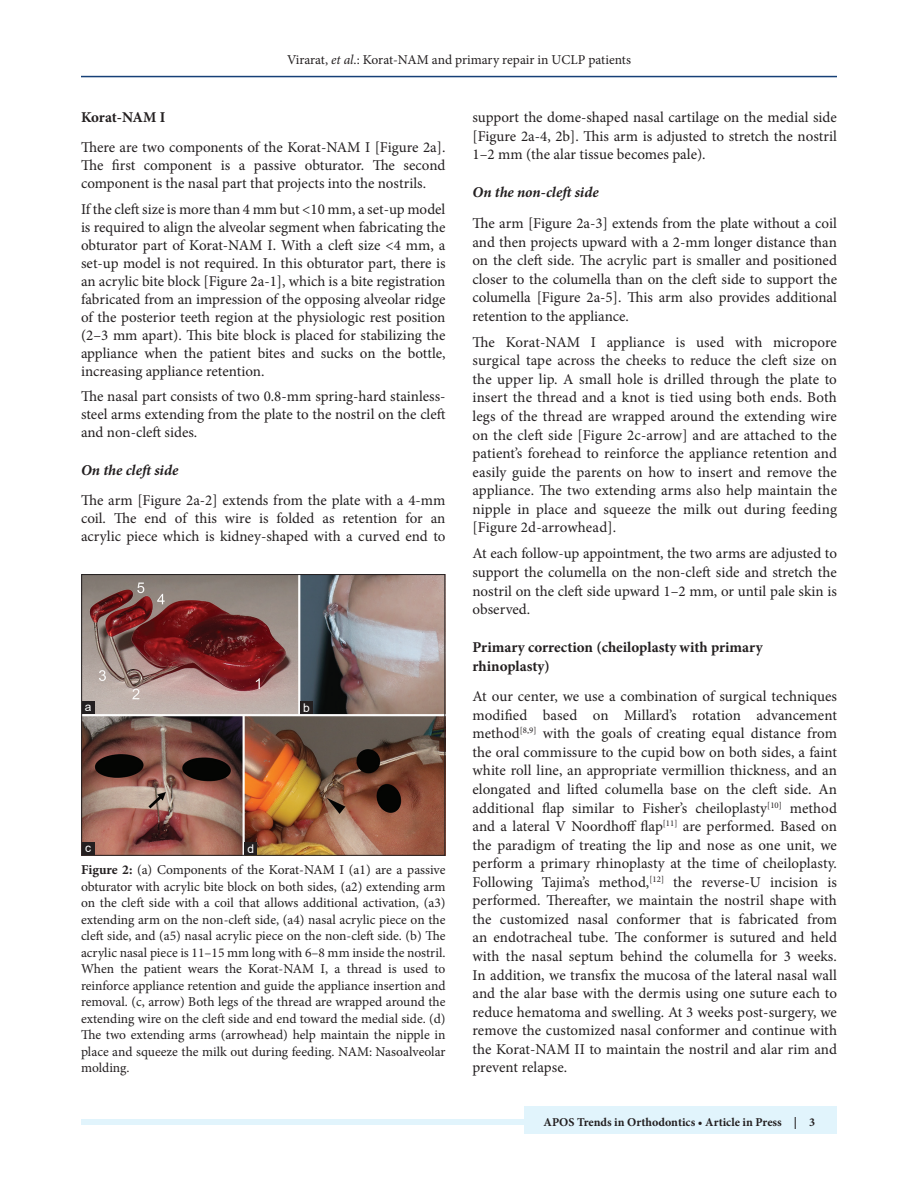
<style>
.page{position:relative;width:918px;height:1188px;background:#fff}
.page>*{position:absolute;margin:0;border:0;box-sizing:border-box;transform-origin:0 0}
.TX{font:15px/18.6px "Minion Pro";color:#231f20;text-align:justify}
.t1{font:700 15px/18.6px "Minion Pro";color:#231f20}
.t2{font:italic 700 15px "Minion Pro";color:#231f20}
.FGC{font:13.5px/16.5px "Minion Pro";color:#231f20;text-align:justify}
.JF{font:700 12px "Minion Pro";color:#231f20}
.LABEL{font:12px "Arial";color:#fff}
.s1{font-style:italic}
.s2{font-weight:700}
</style>
<div class="page">
<hr style="left:81px;top:76px;width:756px;height:1px;background:#164077">
<div style="left:81px;top:1119px;width:756px;height:6px;background:#e1f4fc"></div>
<div style="left:524px;top:1107px;width:313px;height:27px;background:#e1f4fc"></div>
<img style="left:83px;top:576px;width:360px;height:278px">
<div style="left:81px;top:574px;width:364px;height:282px;border:1px solid #231f20"></div>
<div style="left:245px;top:842px;width:12px;height:13px;background:#231f20"></div>
<div style="left:82px;top:842px;width:13px;height:13px;background:#231f20"></div>
<div style="left:300px;top:701px;width:13px;height:13px;background:#231f20"></div>
<div style="left:82px;top:701px;width:13px;height:13px;background:#231f20"></div>
<p class="FGC" style="left:287px;top:51px;width:345px">Virarat, <span class="s1">et al</span>.: Korat-NAM and primary repair in UCLP patients</p>
<h2 class="t1" style="left:81px;top:108px;width:86px">Korat-NAM I</h2>
<p class="TX" style="left:81px;top:139px;width:366px;line-height:18px">There are two components of the Korat-NAM I [Figure 2a].<br>The first component is a passive obturator. The second component is the nasal part that projects into the nostrils.</p>
<p class="TX" style="left:81px;top:200px;width:366px;line-height:18px">If the cleft size is more than 4 mm but &lt;10 mm, a set-up model is required to align the alveolar segment when fabricating the obturator part of Korat-NAM I. With a cleft size &lt;4 mm, a set-up model is not required. In this obturator part, there is an acrylic bite block [Figure 2a-1], which is a bite registration fabricated from an impression of the opposing alveolar ridge of the posterior teeth region at the physiologic rest position (2–3 mm apart). This bite block is placed for stabilizing the appliance when the patient bites and sucks on the bottle, increasing appliance retention.</p>
<p class="TX" style="left:81px;top:388px;width:366px;line-height:18px">The nasal part consists of two 0.8-mm spring-hard stainless&shy;steel arms extending from the plate to the nostril on the cleft and non-cleft sides.</p>
<h3 class="t2" style="left:81px;top:459px;width:99px">On the cleft side</h3>
<p class="TX" style="left:81px;top:491px;width:366px;line-height:18px">The arm [Figure 2a-2] extends from the plate with a 4-mm coil. The end of this wire is folded as retention for an acrylic piece which is kidney-shaped with a curved end to</p>
<p class="LABEL" style="left:85px;top:698px;width:8px">a</p>
<p class="LABEL" style="left:303px;top:699px;width:8px">b</p>
<p class="LABEL" style="left:85px;top:840px;width:7px">c</p>
<p class="LABEL" style="left:248px;top:841px;width:8px">d</p>
<p class="FGC" style="left:81px;top:862px;width:366px"><span class="s2">Figure 2:</span> (a) Components of the Korat-NAM I (a1) are a passive obturator with acrylic bite block on both sides, (a2) extending arm on the cleft side with a coil that allows additional activation, (a3) extending arm on the non-cleft side, (a4) nasal acrylic piece on the cleft side, and (a5) nasal acrylic piece on the non-cleft side. (b) The acrylic nasal piece is 11–15 mm long with 6–8 mm inside the nostril.<br>When the patient wears the Korat-NAM I, a thread is used to reinforce appliance retention and guide the appliance insertion and removal. (c, arrow) Both legs of the thread are wrapped around the extending wire on the cleft side and end toward the medial side. (d)<br>The two extending arms (arrowhead) help maintain the nipple in place and squeeze the milk out during feeding. NAM: Nasoalveolar molding.</p>
<p class="TX" style="left:472px;top:108px;width:366px">support the dome-shaped nasal cartilage on the medial side [Figure 2a-4, 2b]. This arm is adjusted to stretch the nostril 1–2 mm (the alar tissue becomes pale).</p>
<h3 class="t2" style="left:472px;top:182px;width:128px">On the non-cleft side</h3>
<p class="TX" style="left:472px;top:214px;width:366px">The arm [Figure 2a-3] extends from the plate without a coil and then projects upward with a 2-mm longer distance than on the cleft side. The acrylic part is smaller and positioned closer to the columella than on the cleft side to support the columella [Figure 2a-5]. This arm also provides additional retention to the appliance.</p>
<p class="TX" style="left:472px;top:333px;width:366px">The Korat-NAM I appliance is used with micropore surgical tape across the cheeks to reduce the cleft size on the upper lip. A small hole is drilled through the plate to insert the thread and a knot is tied using both ends. Both legs of the thread are wrapped around the extending wire on the cleft side [Figure 2c-arrow] and are attached to the patient’s forehead to reinforce the appliance retention and easily guide the parents on how to insert and remove the appliance. The two extending arms also help maintain the nipple in place and squeeze the milk out during feeding [Figure 2d-arrowhead].</p>
<p class="TX" style="left:472px;top:544px;width:366px">At each follow-up appointment, the two arms are adjusted to support the columella on the non-cleft side and stretch the nostril on the cleft side upward 1–2 mm, or until pale skin is observed.</p>
<h2 class="t1" style="left:472px;top:638px;width:292px">Primary correction (cheiloplasty with primary rhinoplasty)</h2>
<p class="TX" style="left:472px;top:687px;width:366px">At our center, we use a combination of surgical techniques modified based on Millard’s rotation advancement method<sup>[8,9]</sup> with the goals of creating equal distance from the oral commissure to the cupid bow on both sides, a faint white roll line, an appropriate vermillion thickness, and an elongated and lifted columella base on the cleft side. An additional flap similar to Fisher’s cheiloplasty<sup>[10]</sup> method and a lateral V Noordhoff flap<sup>[11]</sup> are performed. Based on the paradigm of treating the lip and nose as one unit, we perform a primary rhinoplasty at the time of cheiloplasty.<br>Following Tajima’s method,<sup>[12]</sup> the reverse-U incision is performed. Thereafter, we maintain the nostril shape with the customized nasal conformer that is fabricated from an endotracheal tube. The conformer is sutured and held with the nasal septum behind the columella for 3 weeks.<br>In addition, we transfix the mucosa of the lateral nasal wall and the alar base with the dermis using one suture each to reduce hematoma and swelling. At 3 weeks post-surgery, we remove the customized nasal conformer and continue with the Korat-NAM II to maintain the nostril and alar rim and prevent relapse.</p>
<p class="JF" style="left:544px;top:1113px;width:273px">APOS Trends in Orthodontics • Article in Press | 3</p>
</div>
